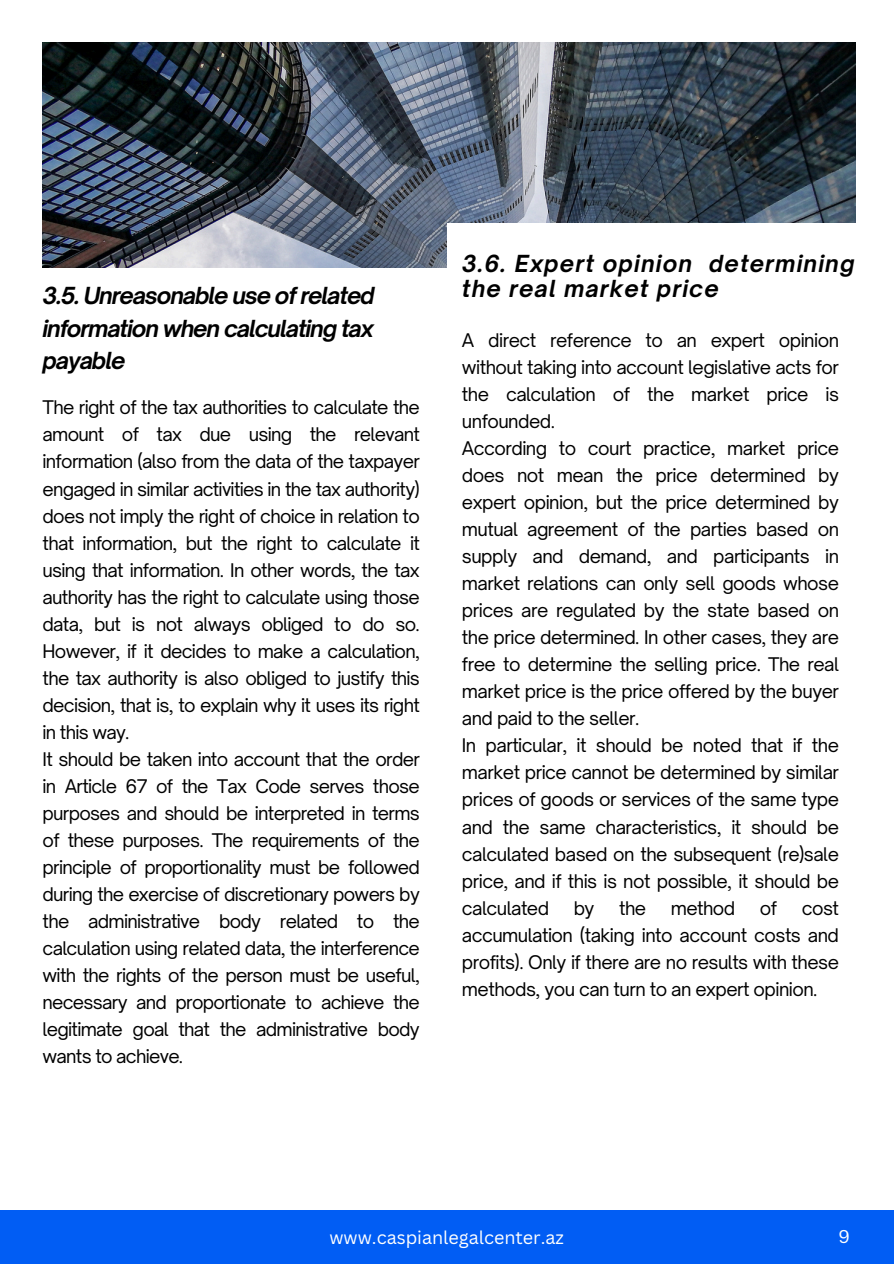
<style>
.page{position:relative;width:894px;height:1264px;background:#fff}
.page>*{position:absolute;margin:0;border:0;box-sizing:border-box;transform-origin:0 0}
.t1{font:italic 700 22.5px/32.7px "Open Sauce One";letter-spacing:-.05em;color:#000;text-align:justify}
.t2{font:italic 700 22.5px/25.8px "Open Sauce One";letter-spacing:.05em;color:#000}
.t3{font:18px/27px "Open Sauce One";letter-spacing:-.03em;color:#000;text-align:justify}
.t4{font:18px "Canva Sans";color:#fff}
</style>
<div class="page">
<div style="left:0;top:1209px;width:893px;height:54px;background:#015df4"></div>
<img style="left:43px;top:43px;width:812px;height:225px">
<div style="left:446px;top:224px;width:417px;height:52px;background:#fff"></div>
<h1 class="t1" style="left:43px;top:279px;width:333px">3.5. Unreasonable use of related information when calculating tax payable</h1>
<p class="t3" style="left:43px;top:394px;width:378px">The right of the tax authorities to calculate the amount of tax due using the relevant information (also from the data of the taxpayer engaged in similar activities in the tax authority) does not imply the right of choice in relation to that information, but the right to calculate it using that information. In other words, the tax authority has the right to calculate using those data, but is not always obliged to do so.<br>However, if it decides to make a calculation, the tax authority is also obliged to justify this decision, that is, to explain why it uses its right in this way.</p>
<p class="t3" style="left:43px;top:745px;width:378px">It should be taken into account that the order in Article 67 of the Tax Code serves those purposes and should be interpreted in terms of these purposes. The requirements of the principle of proportionality must be followed during the exercise of discretionary powers by the administrative body related to the calculation using related data, the interference with the rights of the person must be useful, necessary and proportionate to achieve the legitimate goal that the administrative body wants to achieve.</p>
<p class="t2" style="left:462px;top:250px;width:394px">3.6. Expert opinion determining the real market price</p>
<h1 class="t3" style="left:462px;top:327px;width:378px">A direct reference to an expert opinion without taking into account legislative acts for the calculation of the market price is unfounded.</h1>
<p class="t3" style="left:462px;top:435px;width:378px">According to court practice, market price does not mean the price determined by expert opinion, but the price determined by mutual agreement of the parties based on supply and demand, and participants in market relations can only sell goods whose prices are regulated by the state based on the price determined. In other cases, they are free to determine the selling price. The real market price is the price offered by the buyer and paid to the seller.</p>
<p class="t3" style="left:462px;top:732px;width:378px">In particular, it should be noted that if the market price cannot be determined by similar prices of goods or services of the same type and the same characteristics, it should be calculated based on the subsequent (re)sale price, and if this is not possible, it should be calculated</p>
<p class="t3" style="left:462px;top:894px;width:378px;text-indent:340px">cost accumulation (taking into account costs and profits). Only if there are no results with these methods, you can turn to an expert opinion.</p>
<p class="t3" style="left:573px;top:894px;width:22px">by</p>
<p class="t3" style="left:619px;top:894px;width:29px">the</p>
<p class="t3" style="left:670px;top:894px;width:66px">method</p>
<p class="t3" style="left:759px;top:894px;width:19px">of</p>
<p class="t4" style="left:329px;top:1224px;width:236px">www.caspianlegalcenter.az</p>
<p class="t4" style="left:838px;top:1223px;width:13px">9</p>
</div>
